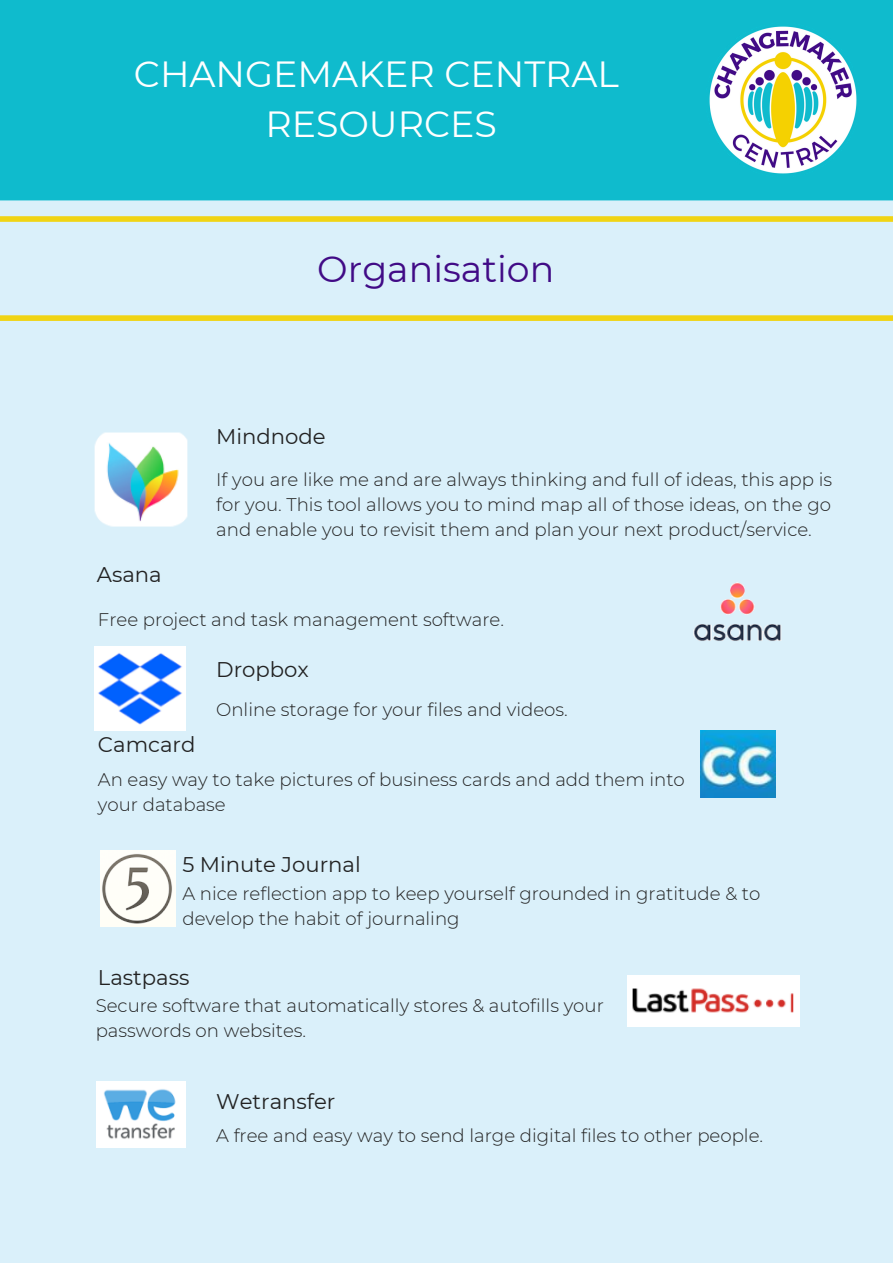
<style>
.page{position:relative;width:893px;height:1263px;background:#fff}
.page>*{position:absolute;margin:0;border:0;box-sizing:border-box;transform-origin:0 0}
.t1{font:36.3px/50.7px "Montserrat";color:#fff;text-align:center}
.t2{font:36.3px "Montserrat";color:#410b86}
.t3{font:21.15px "Montserrat";color:#222}
.t4{font:300 18.15px/24.8px "Montserrat";color:#222}
</style>
<div class="page">
<div style="left:0;top:200px;width:893px;height:1063px;background:#daf0fa"></div>
<div style="left:0;top:0;width:893px;height:200px;background:#0fbbcd"></div>
<img style="left:709px;top:26px;width:148px;height:148px">
<div style="left:0;top:216px;width:893px;height:6px;background:#f0d414"></div>
<div style="left:0;top:315px;width:893px;height:6px;background:#f0d414"></div>
<img style="left:89px;top:428px;width:105px;height:102px">
<img style="left:95px;top:646px;width:91px;height:85px">
<img style="left:691px;top:576px;width:95px;height:71px">
<img style="left:700px;top:731px;width:76px;height:66px">
<img style="left:100px;top:850px;width:76px;height:77px">
<img style="left:627px;top:975px;width:172px;height:52px">
<img style="left:97px;top:1081px;width:89px;height:66px">
<h1 class="t1" style="left:134px;top:48px;width:487px">CHANGEMAKER CENTRAL<br>RESOURCES</h1>
<h1 class="t2" style="left:317px;top:246px;width:238px">Organisation</h1>
<p class="t3" style="left:216px;top:423px;width:111px">Mindnode</p>
<p class="t4" style="left:216px;top:468px;width:617px;text-align:justify">If you are like me and are always thinking and full of ideas, this app is for you. This tool allows you to mind map all of those ideas, on the go and enable you to revisit them and plan your next product/service.</p>
<p class="t3" style="left:97px;top:562px;width:66px">Asana</p>
<p class="t4" style="left:98px;top:607px;width:407px">Free project and task management software.</p>
<p class="t3" style="left:216px;top:656px;width:94px">Dropbox</p>
<p class="t4" style="left:216px;top:697px;width:353px">Online storage for your files and videos.</p>
<p class="t3" style="left:98px;top:732px;width:99px">Camcard</p>
<p class="t4" style="left:98px;top:767px;width:588px">An easy way to take pictures of business cards and add them into your database</p>
<p class="t3" style="left:182px;top:851px;width:180px">5 Minute Journal</p>
<p class="t4" style="left:182px;top:881px;width:579px">A nice reflection app to keep yourself grounded in gratitude &amp; to develop the habit of journaling</p>
<p class="t3" style="left:98px;top:965px;width:93px">Lastpass</p>
<p class="t4" style="left:96px;top:993px;width:510px">Secure software that automatically stores &amp; autofills your passwords on websites.</p>
<p class="t3" style="left:216px;top:1089px;width:121px">Wetransfer</p>
<p class="t4" style="left:216px;top:1123px;width:548px">A free and easy way to send large digital files to other people.</p>
</div>
